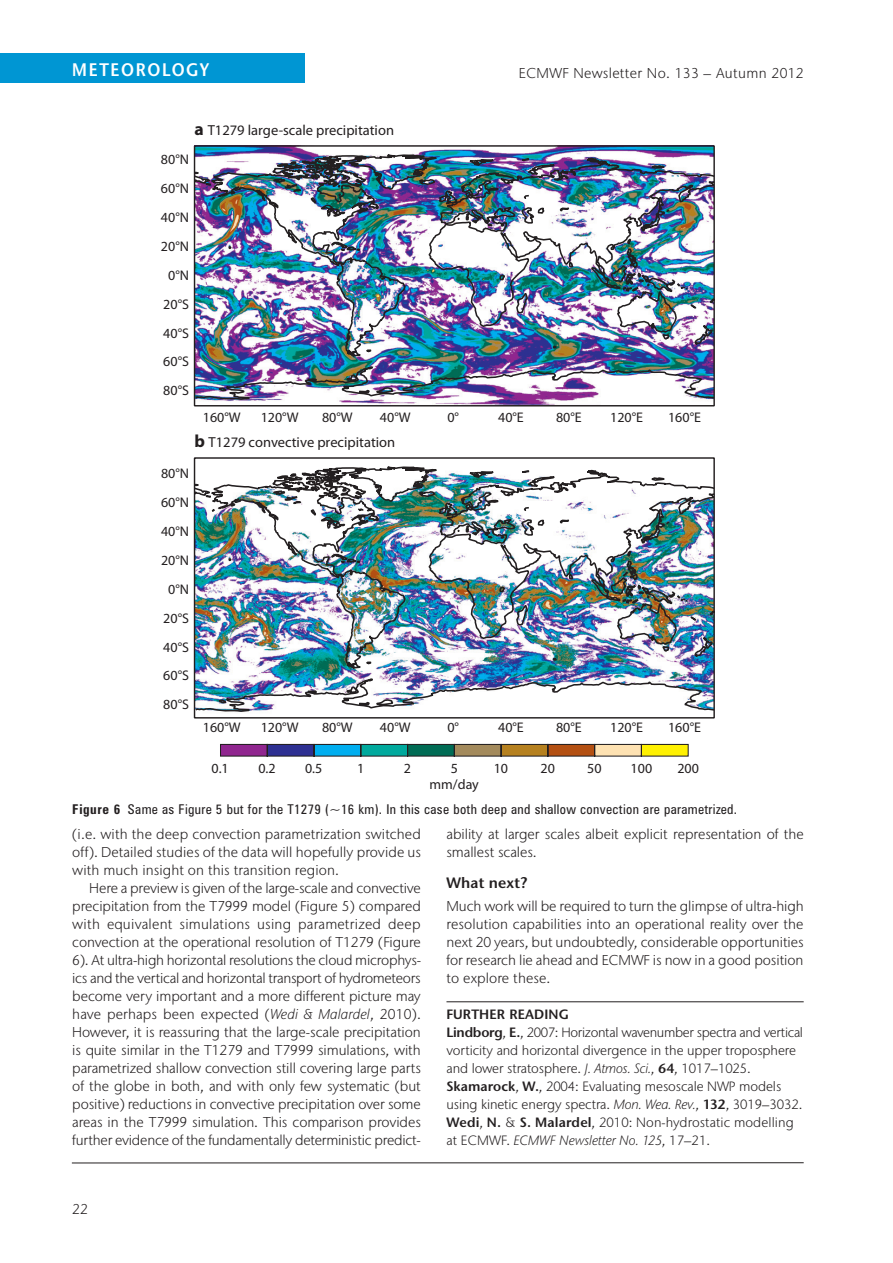
<style>
.page{position:relative;width:893px;height:1263px;background:#fff}
.page>*{position:absolute;margin:0;border:0;box-sizing:border-box;transform-origin:0 0}
.t1{font:600 18.15px "Stone Sans IIITC Pro";color:#fff;scale:.91 1}
.t2{font:600 15px "Stone Sans IIITC Pro";letter-spacing:.01em;color:#231f20}
.t3{font:14.55px "Myriad Pro";color:#231f20}
.t4{font:300 14.25px/18px "Stone Sans IIITC Pro";letter-spacing:-.005em;color:#231f20;text-align:justify}
.t5{font:300 14.25px "Stone Sans IIITC Pro";letter-spacing:.025em;color:#231f20}
.t6{font:13.95px/28.8px "Myriad Pro";color:#231f20;text-align:center}
.t7{font:300 13.5px/18px "Stone Sans IIITC Pro";letter-spacing:-.005em;color:#231f20}
.t8{font:condensed 13.5px "Zurich BT";letter-spacing:.025em;color:#231f20}
.s1{font-weight:700;font-size:17.7px}
.s2{font-weight:700}
.s3{font-weight:600}
.s4{font-style:italic}
</style>
<div class="page">
<div style="left:0;top:53px;width:305px;height:30px;background:#0096d3"></div>
<svg style="left:220px;top:743px;width:469px;height:14px;background:#777f6c"></svg>
<img style="left:193px;top:145px;width:522px;height:574px">
<hr style="left:446px;top:1001px;width:358px;height:1px;background:#231f20">
<hr style="left:72px;top:1162px;width:732px;height:1px;background:#231f20">
<p class="t1" style="left:72px;top:58px;width:33px">METEOROLOGY</p>
<p class="t3" style="left:195px;top:121px;width:201px"><span class="s1">a</span> T1279 large-scale precipitation</p>
<p class="t6" style="left:161px;top:145px;width:30px">80°N</p>
<p class="t6" style="left:161px;top:174px;width:30px">60°N</p>
<p class="t6" style="left:161px;top:203px;width:30px">40°N</p>
<p class="t6" style="left:161px;top:232px;width:30px">20°N</p>
<p class="t6" style="left:163px;top:261px;width:27px">0°N<br>20°S<br>40°S<br>60°S<br>80°S</p>
<p class="t5" style="left:519px;top:65px;width:286px">ECMWF Newsletter No. 133 – Autumn 2012</p>
<p class="t6" style="left:203px;top:403px;width:39px">160°W</p>
<p class="t6" style="left:261px;top:403px;width:39px">120°W</p>
<p class="t6" style="left:322px;top:403px;width:32px">80°W</p>
<p class="t6" style="left:380px;top:403px;width:32px">40°W</p>
<p class="t6" style="left:447px;top:403px;width:13px">0°</p>
<p class="t6" style="left:498px;top:403px;width:27px">40°E</p>
<p class="t6" style="left:556px;top:403px;width:27px">80°E</p>
<p class="t6" style="left:610px;top:403px;width:34px">120°E</p>
<p class="t6" style="left:668px;top:403px;width:34px">160°E</p>
<p class="t3" style="left:195px;top:433px;width:202px"><span class="s1">b</span> T1279 convective precipitation</p>
<p class="t6" style="left:161px;top:459px;width:30px">80°N</p>
<p class="t6" style="left:161px;top:488px;width:30px">60°N</p>
<p class="t6" style="left:161px;top:517px;width:30px">40°N</p>
<p class="t6" style="left:161px;top:546px;width:30px">20°N</p>
<p class="t6" style="left:163px;top:574px;width:27px">0°N<br>20°S<br>40°S<br>60°S<br>80°S</p>
<p class="t6" style="left:203px;top:713px;width:39px">160°W</p>
<p class="t6" style="left:261px;top:713px;width:39px">120°W</p>
<p class="t6" style="left:322px;top:713px;width:32px">80°W</p>
<p class="t6" style="left:380px;top:713px;width:32px">40°W</p>
<p class="t6" style="left:447px;top:713px;width:13px">0°</p>
<p class="t6" style="left:498px;top:713px;width:27px">40°E</p>
<p class="t6" style="left:556px;top:713px;width:27px">80°E</p>
<p class="t6" style="left:610px;top:713px;width:34px">120°E</p>
<p class="t6" style="left:668px;top:713px;width:34px">160°E</p>
<p class="t6" style="left:212px;top:753px;width:19px">0.1</p>
<p class="t6" style="left:258px;top:753px;width:19px">0.2</p>
<p class="t6" style="left:305px;top:753px;width:19px">0.5</p>
<p class="t6" style="left:357px;top:753px;width:9px">1</p>
<p class="t6" style="left:404px;top:753px;width:9px">2</p>
<p class="t6" style="left:451px;top:753px;width:9px">5</p>
<p class="t6" style="left:494px;top:753px;width:16px">10</p>
<p class="t6" style="left:540px;top:753px;width:16px">20</p>
<p class="t6" style="left:587px;top:753px;width:16px">50</p>
<p class="t6" style="left:631px;top:753px;width:23px">100</p>
<p class="t6" style="left:677px;top:753px;width:23px">200</p>
<p class="t6" style="left:430px;top:770px;width:51px">mm/day</p>
<p class="t8" style="left:72px;top:801px;width:666px"><span class="s2">Figure 6</span> Same as Figure 5 but for the T1279 (~16 km). In this case both deep and shallow convection are parametrized.</p>
<p class="t4" style="left:446px;top:825px;width:359px">ability at larger scales albeit explicit representation of the smallest scales.</p>
<p class="t2" style="left:446px;top:873px;width:83px">What next?</p>
<p class="t4" style="left:446px;top:897px;width:359px">Much work will be required to turn the glimpse of ultra-high resolution capabilities into an operational reality over the next 20 years, but undoubtedly, considerable opportunities for research lie ahead and ECMWF is now in a good position to explore these.</p>
<p class="t7" style="left:446px;top:1005px;width:358px"><span class="s3">FURTHER READING<br>Lindborg</span>, <span class="s3">E.</span>, 2007: Horizontal wavenumber spectra and vertical vorticity and horizontal divergence in the upper troposphere and lower stratosphere. <span class="s4">J. Atmos. Sci.</span>, <span class="s3">64</span>, 1017–1025.<br><span class="s3">Skamarock</span>, <span class="s3">W.</span>, 2004: Evaluating mesoscale NWP models using kinetic energy spectra. <span class="s4">Mon. Wea. Rev.</span>, <span class="s3">132</span>, 3019–3032.<br><span class="s3">Wedi</span>, <span class="s3">N .</span> &amp; <span class="s3">S. Malardel</span>, 2010: Non-hydrostatic modelling at ECMWF. <span class="s4">ECMWF Newsletter No. 125</span>, 17–21.</p>
<p class="t4" style="left:72px;top:825px;width:350px">(i.e. with the deep convection parametrization switched off). Detailed studies of the data will hopefully provide us with much insight on this transition region.</p>
<p class="t4" style="left:72px;top:879px;width:350px;text-indent:17px">Here a preview is given of the large-scale and convective precipitation from the T7999 model (Figure 5) compared with equivalent simulations using parametrized deep convection at the operational resolution of T1279 (Figure 6). At ultra-high horizontal resolutions the cloud microphys&shy;ics and the vertical and horizontal transport of hydrometeors become very important and a more different picture may have perhaps been expected (<span class="s4">Wedi &amp; Malardel</span>, 2010).<br>However, it is reassuring that the large-scale precipitation is quite similar in the T1279 and T7999 simulations, with parametrized shallow convection still covering large parts of the globe in both, and with only few systematic (but positive) reductions in convective precipitation over some areas in the T7999 simulation. This comparison provides further evidence of the fundamentally deterministic predict-</p>
<p class="t4" style="left:72px;top:1199px;width:17px">22</p>
</div>
